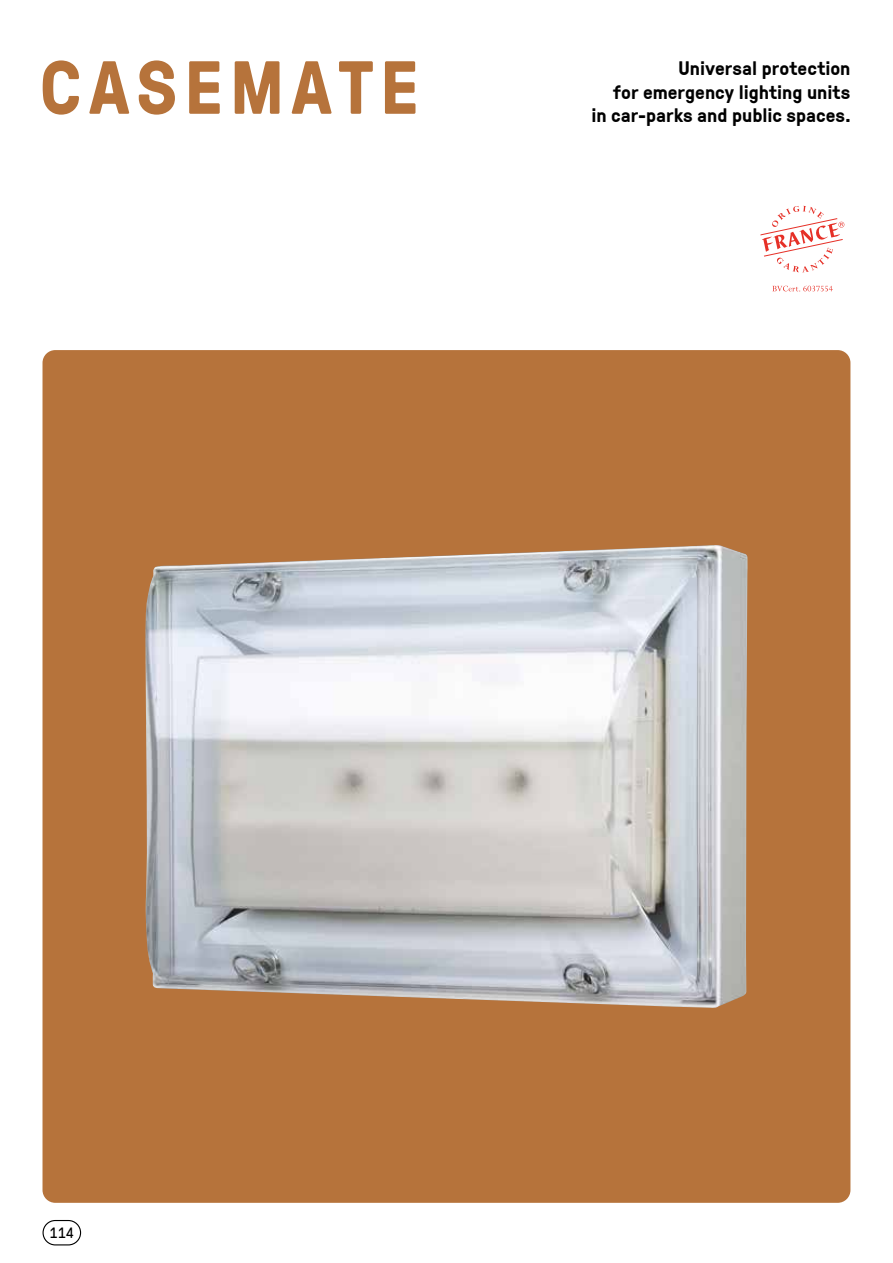
<style>
.page{position:relative;width:893px;height:1263px;background:#fff}
.page>*{position:absolute;margin:0;border:0;box-sizing:border-box;transform-origin:0 0}
.t1{font:700 75px "GT Pressura";letter-spacing:.095em;color:#b6733b}
.t2{font:700 19.5px/23.4px "GT Pressura";color:#000;text-align:right}
.t3{font:15px "GT Pressura Pro Mono";color:#000}
</style>
<div class="page">
<div style="left:43px;top:1220px;width:38px;height:25px;border:1px solid #000;border-radius:12px"></div>
<div style="left:43px;top:350px;width:807px;height:853px;background:#b6733b;border-radius:13px"></div>
<img style="left:145px;top:545px;width:603px;height:463px">
<svg style="left:760px;top:206px;width:84px;height:66px"></svg>
<svg style="left:772px;top:286px;width:61px;height:6px"></svg>
<h1 class="t1" style="left:39px;top:33px;width:381px">CASEMATE</h1>
<p class="t2" style="left:591px;top:56px;width:261px">Universal protection<br>for emergency lighting units<br>in car-parks and public spaces.</p>
<p class="t3" style="left:50px;top:1224px;width:26px">114</p>
</div>
